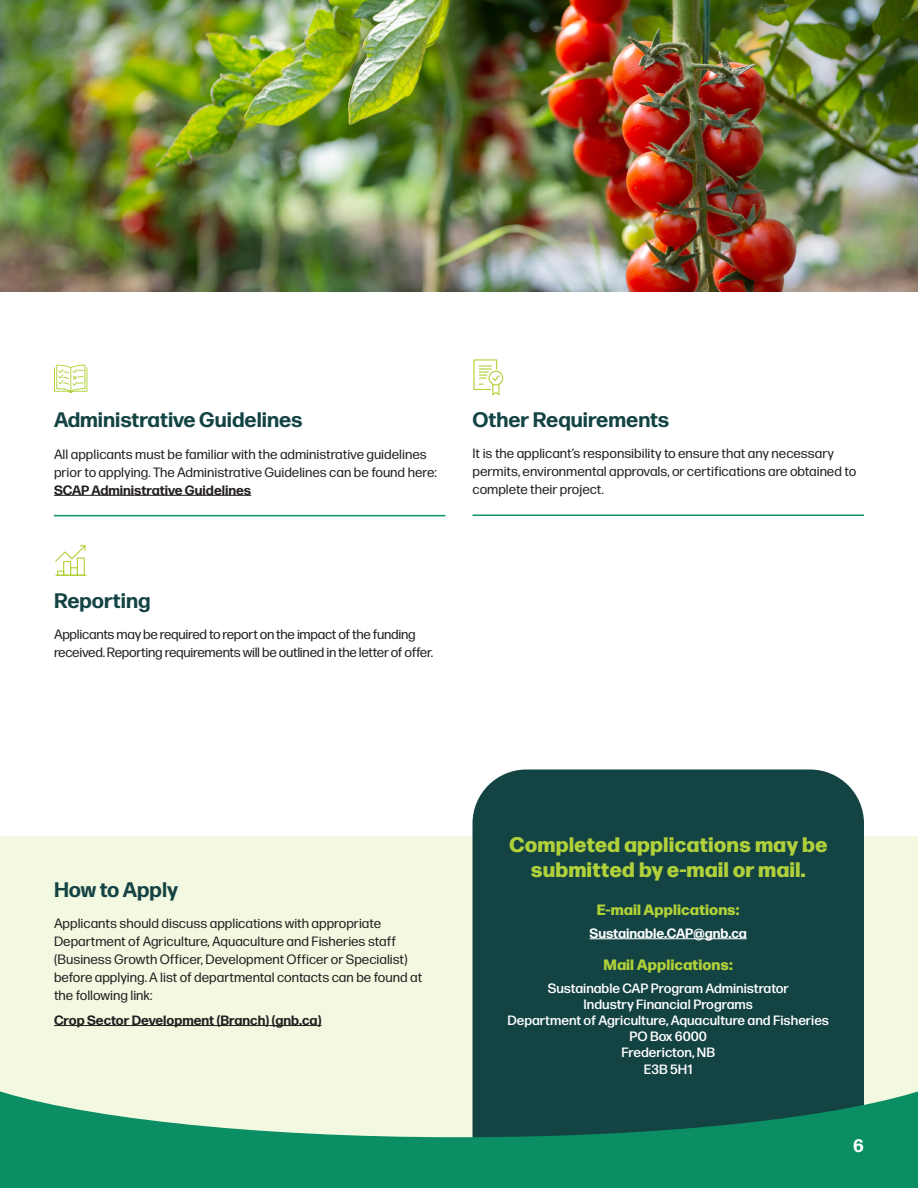
<style>
.page{position:relative;width:918px;height:1188px;background:#fff}
.page>*{position:absolute;margin:0;border:0;box-sizing:border-box;transform-origin:0 0}
.t1{font:700 21px "Forma DJR Micro";color:#144344}
.t2{font:800 21px/25.2px "Forma DJR Micro";color:#b0d13a;text-align:center}
.t3{font:700 18px "Forma DJR Micro";color:#fff}
.t4{font:800 15px "Forma DJR Micro";color:#b0d138}
.Body_Copy_-_Rules{font:13.5px/18px "Forma DJR Micro";color:#231f20}
.Body_Copy{font:13.5px/18px "Forma DJR Micro";color:#231f20}
.t5{font:500 13.5px "Forma DJR Micro";color:#fff}
.Body_Copy-2{font:13.5px/18px "Forma DJR Micro";letter-spacing:-.02em;color:#231f20}
.Body_Copy-3{font:700 13.5px "Forma DJR Micro";color:#231f20}
.t6{font:700 13.5px "Forma DJR Micro";color:#fff}
.s1{font-weight:700}
</style>
<div class="page">
<hr style="left:54px;top:515px;width:392px;height:1px;background:#109367">
<hr style="left:54px;top:495px;width:197px;height:1px;background:#231f20">
<svg style="left:54px;top:365px;width:33px;height:28px"></svg>
<svg style="left:55px;top:545px;width:32px;height:31px"></svg>
<div style="left:489px;top:371px;width:14px;height:14px;border:1px solid #b0d138;border-radius:50%"></div>
<svg style="left:473px;top:359px;width:28px;height:37px"></svg>
<div style="left:0;top:836px;width:918px;height:352px;background:#f3f8e1"></div>
<div style="left:472px;top:770px;width:392px;height:317px;background:#144344"></div>
<svg style="left:0;top:1087px;width:918px;height:101px;fill:#0b8e63"></svg>
<hr style="left:590px;top:939px;width:157px;height:1px;background:#fff">
<hr style="left:54px;top:1025px;width:267px;height:1px;background:#231f20">
<img style="left:0;top:0;width:918px;height:292px">
<hr style="left:472px;top:514px;width:392px;height:2px;background:#109367">
<h3 class="t1" style="left:54px;top:404px;width:250px">Administrative Guidelines</h3>
<p class="Body_Copy_-_Rules" style="left:54px;top:444px;width:384px">All applicants must be familiar with the administrative guidelines prior to applying. The Administrative Guidelines can be found here:<br><span class="s1">SCAP Administrative Guidelines</span></p>
<h3 class="t1" style="left:472px;top:403px;width:198px">Other Requirements</h3>
<p class="Body_Copy_-_Rules" style="left:472px;top:444px;width:385px">It is the applicant’s responsibility to ensure that any necessary permits, environmental approvals, or certifications are obtained to complete their project.</p>
<h3 class="t1" style="left:54px;top:584px;width:98px">Reporting</h3>
<p class="Body_Copy-2" style="left:54px;top:624px;width:381px">Applicants may be required to report on the impact of the funding received. Reporting requirements will be outlined in the letter of offer.</p>
<h3 class="t1" style="left:54px;top:873px;width:126px">How to Apply</h3>
<p class="Body_Copy" style="left:54px;top:913px;width:370px">Applicants should discuss applications with appropriate Department of Agriculture, Aquaculture and Fisheries staff (Business Growth Officer, Development Officer or Specialist) before applying. A list of departmental contacts can be found at the following link:</p>
<p class="Body_Copy-3" style="left:54px;top:1010px;width:269px">Crop Sector Development (Branch) (gnb.ca)</p>
<p class="t2" style="left:509px;top:830px;width:320px">Completed applications may be submitted by e-mail or mail.</p>
<p class="t4" style="left:597px;top:898px;width:144px">E-mail Applications:</p>
<p class="t6" style="left:590px;top:923px;width:159px">Sustainable.CAP@gnb.ca</p>
<p class="t4" style="left:604px;top:952px;width:131px">Mail Applications:</p>
<p class="t5" style="left:548px;top:978px;width:243px">Sustainable CAP Program Administrator</p>
<p class="t5" style="left:584px;top:994px;width:171px">Industry Financial Programs</p>
<p class="t5" style="left:507px;top:1010px;width:323px">Department of Agriculture, Aquaculture and Fisheries</p>
<p class="t5" style="left:629px;top:1026px;width:79px">PO Box 6000</p>
<p class="t5" style="left:621px;top:1043px;width:95px">Fredericton, NB</p>
<p class="t5" style="left:644px;top:1059px;width:50px">E3B 5H1</p>
<p class="t3" style="left:853px;top:1132px;width:12px">6</p>
</div>
